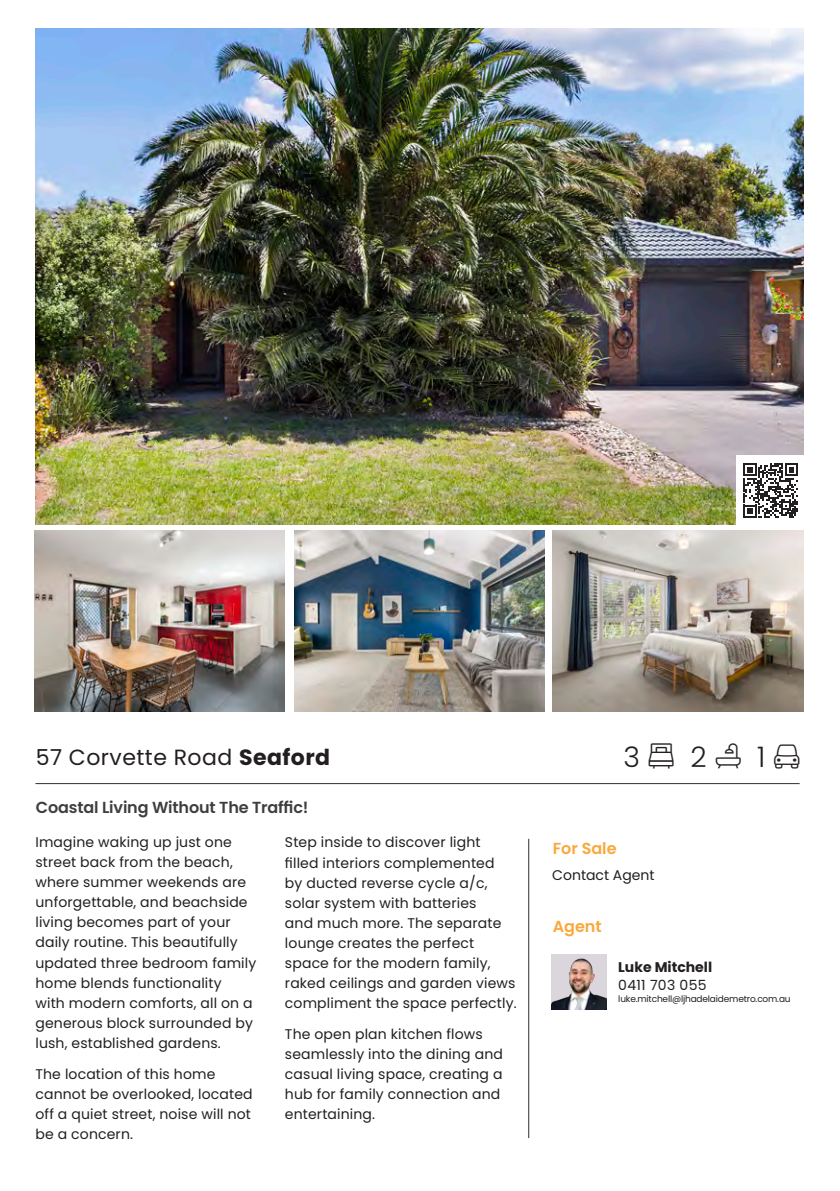
<style>
.page{position:relative;width:840px;height:1191px;background:#fff}
.page>*{position:absolute;margin:0;border:0;box-sizing:border-box;transform-origin:0 0}
.t1{font:300 28.2px "Poppins";color:#231f20}
.t2{font:22px "Poppins";letter-spacing:.02em;color:#231f20}
.t3{font:600 16px "Poppins";letter-spacing:-.01em;color:#3e3e3f}
.t4{font:600 16px "Poppins";color:#faa83b}
.t5{font:14px/20px "Poppins";letter-spacing:.01em;color:#231f20}
.t6{font:700 14px "Poppins";color:#231f20}
.t7{font:9px "Poppins";letter-spacing:-.02em;color:#231f20}
.s1{font-weight:700}
</style>
<div class="page">
<img style="left:35px;top:28px;width:767px;height:496px">
<img style="left:35px;top:530px;width:249px;height:181px">
<img style="left:295px;top:530px;width:249px;height:181px">
<img style="left:552px;top:530px;width:250px;height:181px">
<hr style="left:35px;top:783px;width:764px;height:1px;background:#312f30">
<hr style="left:528px;top:838px;width:1px;height:300px;background:#312f30">
<div style="left:735px;top:455px;width:70px;height:70px;background:#fff"></div>
<svg style="left:743px;top:463px;width:54px;height:55px"></svg>
<img style="left:551px;top:954px;width:55px;height:55px">
<p class="t2" style="left:36px;top:744px;width:295px">57 Corvette Road <span class="s1">Seaford</span></p>
<p class="t3" style="left:36px;top:798px;width:274px">Coastal Living Without The Traffic!</p>
<p class="t5" style="left:35px;top:832px;width:222px">Imagine waking up just one street back from the beach, where summer weekends are unforgettable, and beachside living becomes part of your daily routine. This beautifully updated three bedroom family home blends functionality<br>with modern comforts, all on a generous block surrounded by lush, established gardens.</p>
<p class="t5" style="left:35px;top:1064px;width:219px">The location of this home cannot be overlooked, located off a quiet street, noise will not be a concern.</p>
<p class="t5" style="left:285px;top:832px;width:233px">Step inside to discover light filled interiors complemented<br>by ducted reverse cycle a/c, solar system with batteries<br>and much more. The separate lounge creates the perfect space for the modern family, raked ceilings and garden views compliment the space perfectly.</p>
<p class="t5" style="left:285px;top:1024px;width:219px">The open plan kitchen flows seamlessly into the dining and casual living space, creating a hub for family connection and entertaining.</p>
<p class="t1" style="left:623px;top:741px;width:18px">3</p>
<p class="t1" style="left:690px;top:741px;width:18px">2</p>
<p class="t1" style="left:756px;top:741px;width:10px">1</p>
<p class="t4" style="left:552px;top:839px;width:65px">For Sale</p>
<p class="t5" style="left:552px;top:864px;width:104px">Contact Agent</p>
<p class="t4" style="left:552px;top:917px;width:50px">Agent</p>
<p class="t6" style="left:618px;top:959px;width:95px">Luke Mitchell</p>
<p class="t5" style="left:618px;top:975px;width:90px">0411 703 055</p>
<p class="t7" style="left:618px;top:993px;width:174px">luke.mitchell@ljhadelaidemetro.com.au</p>
</div>
